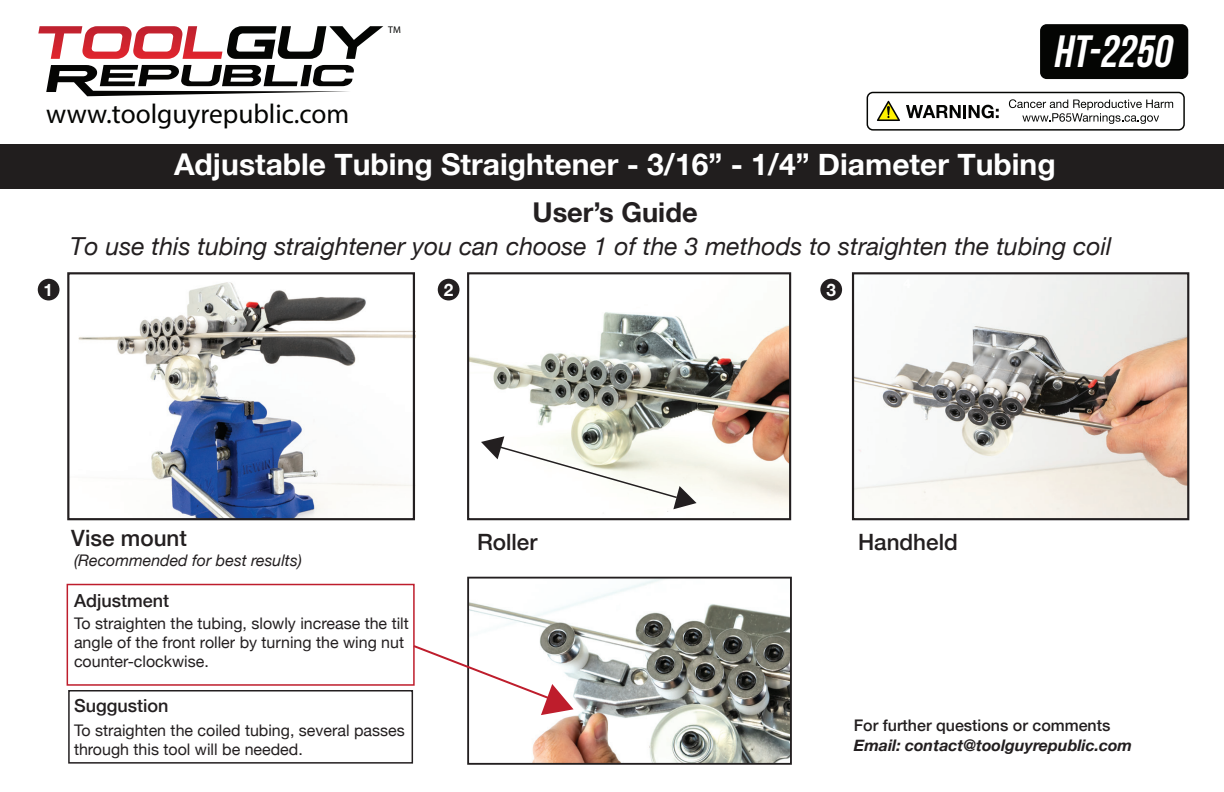
<style>
.page{position:relative;width:1224px;height:792px;background:#fff}
.page>*{position:absolute;margin:0;border:0;box-sizing:border-box;transform-origin:0 0}
.t1{font:italic 45.2px "Bebas Neue";color:#fff}
.t2{font:700 30px "Helvetica Neue";color:#fff}
.t3{font:27.4px "Myriad Pro";color:#040503}
.t4{font:700 27.2px "Helvetica Neue";color:#231f20}
.t5{font:italic 24.8px "Helvetica Neue";color:#231f20}
.t6{font:500 22.4px "Helvetica Neue";color:#231f20}
.t7{font:500 18px "Helvetica Neue";color:#231f20}
.t8{font:700 17.2px "Helvetica Neue";color:#fff}
.t9{font:16px/19.2px "Helvetica Neue";color:#231f20}
.t10{font:italic 700 16px "Helvetica Neue";color:#231f20}
.t11{font:500 16px "Helvetica Neue";color:#231f20}
.t12{font:italic 16px "Helvetica Neue";color:#231f20}
.t13{font:9.8px "Myriad Pro";color:#040503}
</style>
<div class="page">
<img style="left:855px;top:275px;width:331px;height:242px">
<img style="left:470px;top:580px;width:319px;height:182px">
<img style="left:470px;top:312px;width:318px;height:201px">
<img style="left:78px;top:282px;width:334px;height:235px">
<div style="left:467px;top:577px;width:325px;height:188px;border:2px solid #231f20"></div>
<div style="left:38px;top:279px;width:21px;height:21px;background:#231f20;border-radius:50%"></div>
<div style="left:438px;top:279px;width:21px;height:21px;background:#231f20;border-radius:50%"></div>
<div style="left:820px;top:279px;width:22px;height:21px;background:#231f20;border-radius:50%"></div>
<div style="left:67px;top:272px;width:348px;height:248px;border:2px solid #231f20"></div>
<div style="left:467px;top:272px;width:324px;height:248px;border:2px solid #231f20"></div>
<div style="left:852px;top:272px;width:337px;height:248px;border:2px solid #231f20"></div>
<div style="left:0;top:144px;width:1224px;height:45px;background:#211e1e"></div>
<div style="left:867px;top:92px;width:318px;height:39px;border:1px solid #040503;border-radius:6px"></div>
<svg style="left:877px;top:101px;width:23px;height:20px"></svg>
<svg style="left:1009px;top:99px;width:164px;height:25px"></svg>
<svg style="left:906px;top:105px;width:93px;height:13px"></svg>
<svg style="left:38px;top:26px;width:345px;height:33px"></svg>
<svg style="left:46px;top:65px;width:308px;height:31px"></svg>
<div style="left:1040px;top:24px;width:148px;height:55px;background:#040503;border-radius:7px"></div>
<svg style="left:413px;top:643px;width:161px;height:72px"></svg>
<div style="left:68px;top:690px;width:345px;height:74px;border:2px solid #231f20"></div>
<div style="left:67px;top:584px;width:348px;height:102px;border:2px solid #be1d2c"></div>
<svg style="left:481px;top:436px;width:216px;height:73px"></svg>
<h3 class="t3" style="left:46px;top:96px;width:305px">www.toolguyrepublic.com</h3>
<p class="t13" style="left:388px;top:24px;width:14px">TM</p>
<h1 class="t1" style="left:1053px;top:27px;width:128px">HT-2250</h1>
<h2 class="t2" style="left:174px;top:141px;width:883px">Adjustable Tubing Straightener - 3/16” - 1/4” Diameter Tubing</h2>
<h3 class="t4" style="left:532px;top:191px;width:167px">User’s Guide</h3>
<h3 class="t5" style="left:70px;top:229px;width:1043px">To use this tubing straightener you can choose 1 of the 3 methods to straighten the tubing coil</h3>
<p class="t8" style="left:44px;top:276px;width:11px">1</p>
<p class="t8" style="left:444px;top:276px;width:11px">2</p>
<p class="t8" style="left:826px;top:276px;width:11px">3</p>
<h3 class="t6" style="left:71px;top:520px;width:117px">Vise mount</h3>
<p class="t12" style="left:74px;top:549px;width:229px">(Recommended for best results)</p>
<p class="t7" style="left:74px;top:586px;width:97px">Adjustment</p>
<p class="t9" style="left:74px;top:614px;width:336px">To straighten the tubing, slowly increase the tilt angle of the front roller by turning the wing nut counter-clockwise.</p>
<p class="t7" style="left:74px;top:691px;width:96px">Suggustion</p>
<h3 class="t6" style="left:477px;top:524px;width:62px">Roller</h3>
<h3 class="t6" style="left:858px;top:524px;width:101px">Handheld</h3>
<p class="t9" style="left:74px;top:721px;width:332px">To straighten the coiled tubing, several passes through this tool will be needed.</p>
<p class="t11" style="left:854px;top:713px;width:258px">For further questions or comments</p>
<p class="t10" style="left:854px;top:732px;width:280px">Email: contact@toolguyrepublic.com</p>
</div>
